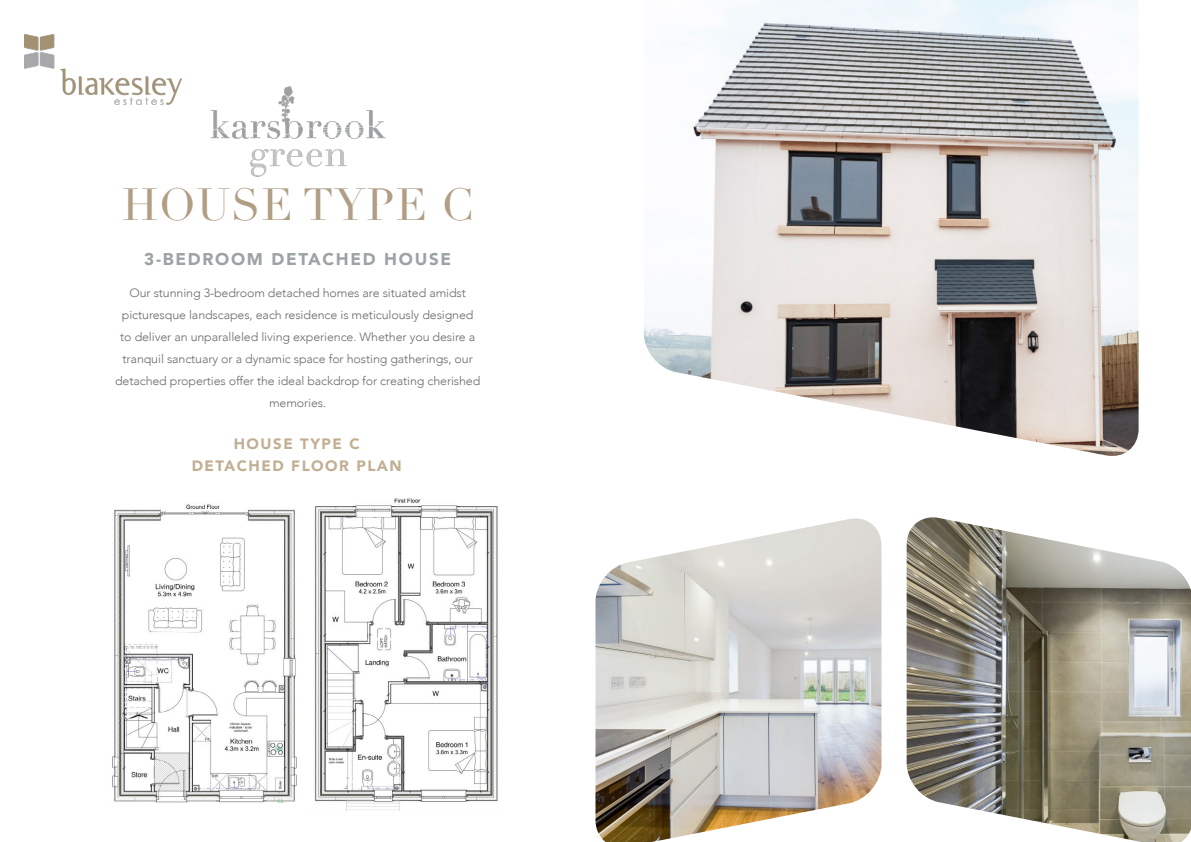
<style>
.page{position:relative;width:1191px;height:842px;background:#fff}
.page>*{position:absolute;margin:0;border:0;box-sizing:border-box;transform-origin:0 0}
.t1{font:44px "Didot";letter-spacing:.025em;color:#b19e85}
.t2{font:900 17px "Avenir";letter-spacing:.1em;color:#9da2a4}
.t3{font:900 15px/22px "Avenir";letter-spacing:.1em;color:#c1af94;text-align:center}
.t4{font:300 12px/22px "Avenir";letter-spacing:-.01em;color:#6c6c6e;text-align:center;scale:1.04 1}
</style>
<div class="page">
<img style="left:595px;top:518px;width:286px;height:324px">
<img style="left:906px;top:517px;width:285px;height:325px">
<img style="left:644px;top:0;width:494px;height:456px">
<img style="left:112px;top:504px;width:185px;height:299px">
<img style="left:314px;top:498px;width:184px;height:312px">
<img style="left:24px;top:35px;width:158px;height:70px">
<img style="left:210px;top:86px;width:176px;height:91px">
<h1 class="t1" style="left:122px;top:187px;width:353px">HOUSE TYPE C</h1>
<h2 class="t2" style="left:144px;top:252px;width:308px">3-BEDROOM DETACHED HOUSE</h2>
<p class="t4" style="left:115px;top:283px;width:353px">Our stunning 3-bedroom detached homes are situated amidst picturesque landscapes, each residence is meticulously designed to deliver an unparalleled living experience. Whether you desire a tranquil sanctuary or a dynamic space for hosting gatherings, our detached properties offer the ideal backdrop for creating cherished memories.</p>
<p class="t3" style="left:192px;top:435px;width:212px">HOUSE TYPE C<br>DETACHED FLOOR PLAN</p>
</div>
